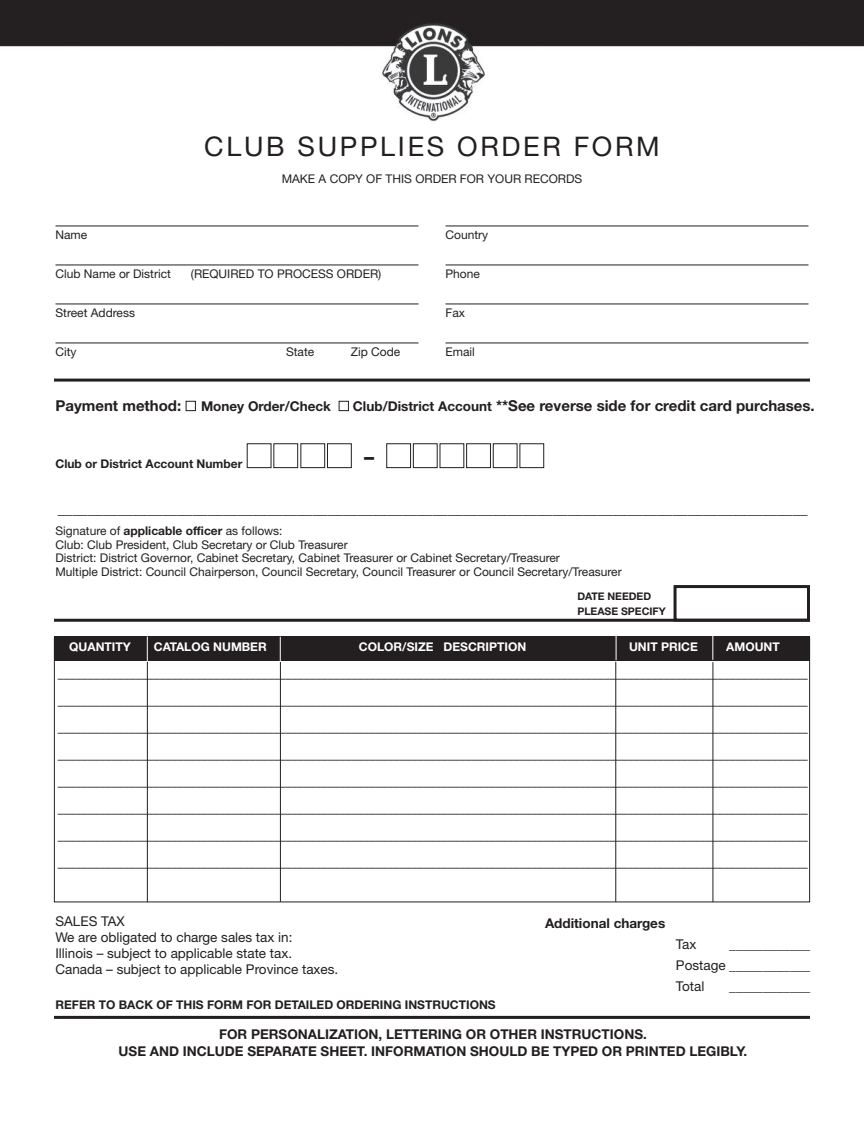
<style>
.page{position:relative;width:864px;height:1134px;background:#fff}
.page>*{position:absolute;margin:0;border:0;box-sizing:border-box;transform-origin:0 0}
.t1{font:34.5px "Helvetica Neue";color:#231f20}
.t2{font:27px "Helvetica Neue";letter-spacing:.1em;color:#231f20}
.t3{font:15px "Helvetica Neue";color:#231f20}
.t4{font:700 15px "Helvetica Neue";color:#231f20}
.t5{font:13.5px/16.2px "Helvetica Neue";color:#231f20;text-align:justify}
.t6{font:700 13.5px/16.5px "Helvetica Neue";color:#231f20;text-align:center}
.t7{font:700 12px "Times";color:#231f20}
.t8{font:12px/13.5px "Helvetica Neue";color:#231f20}
.t9{font:700 12px "Helvetica Neue";color:#231f20}
.t10{font:700 12px "Helvetica Neue";color:#fff}
.t11{font:700 10.5px/15px "Helvetica Neue";color:#231f20}
.s1{color:#fff}
.s2{font-size:13.5px}
.s3{font-weight:700}
</style>
<div class="page">
<img style="left:0;top:0;width:864px;height:122px">
<hr style="left:56px;top:226px;width:362px;height:1px;background:#231f20">
<hr style="left:56px;top:265px;width:362px;height:1px;background:#231f20">
<hr style="left:56px;top:304px;width:362px;height:1px;background:#231f20">
<hr style="left:56px;top:343px;width:362px;height:1px;background:#231f20">
<hr style="left:446px;top:226px;width:362px;height:1px;background:#231f20">
<hr style="left:446px;top:265px;width:362px;height:1px;background:#231f20">
<hr style="left:446px;top:304px;width:362px;height:1px;background:#231f20">
<hr style="left:446px;top:343px;width:362px;height:1px;background:#231f20">
<div style="left:54px;top:636px;width:756px;height:25px;background:#231f20"></div>
<div style="left:54px;top:637px;width:756px;height:265px;border:1px solid #231f20"></div>
<hr style="left:147px;top:662px;width:1px;height:240px;background:#231f20">
<hr style="left:280px;top:662px;width:1px;height:240px;background:#231f20">
<hr style="left:615px;top:662px;width:1px;height:240px;background:#231f20">
<hr style="left:713px;top:662px;width:1px;height:240px;background:#231f20">
<svg style="left:616px;top:636px;width:1px;height:24px"></svg>
<svg style="left:712px;top:636px;width:1px;height:24px"></svg>
<svg style="left:280px;top:637px;width:1px;height:24px"></svg>
<svg style="left:147px;top:636px;width:1px;height:25px"></svg>
<hr style="left:54px;top:1016px;width:756px;height:3px;background:#231f20">
<hr style="left:54px;top:379px;width:756px;height:3px;background:#231f20">
<hr style="left:54px;top:619px;width:756px;height:3px;background:#231f20">
<div style="left:674px;top:585px;width:136px;height:37px;border:3px solid #231f20"></div>
<h2 class="t2" style="left:204px;top:137px;width:457px">CLUB SUPPLIES ORDER FORM</h2>
<p class="t8" style="left:282px;top:173px;width:302px">MAKE A COPY OF THIS ORDER FOR YOUR RECORDS</p>
<p class="t8" style="left:56px;top:229px;width:33px">Name</p>
<p class="t8" style="left:56px;top:268px;width:117px">Club Name or District</p>
<p class="t8" style="left:191px;top:268px;width:192px">(REQUIRED TO PROCESS ORDER)</p>
<p class="t8" style="left:56px;top:307px;width:81px">Street Address</p>
<p class="t8" style="left:56px;top:346px;width:23px">City</p>
<p class="t8" style="left:286px;top:346px;width:30px">State</p>
<p class="t8" style="left:351px;top:346px;width:51px">Zip Code</p>
<p class="t8" style="left:446px;top:229px;width:44px">Country</p>
<p class="t8" style="left:446px;top:268px;width:36px">Phone</p>
<p class="t8" style="left:446px;top:307px;width:21px">Fax</p>
<p class="t8" style="left:446px;top:346px;width:31px">Email</p>
<p class="t4" style="left:56px;top:392px;width:761px">Payment method: <span class="s1">■</span> <span class="s2">Money Order/Check</span> <span class="s1">■</span> <span class="s2">Club/District Account</span> **See reverse side for credit card purchases.</p>
<h1 class="t1" style="left:246px;top:443px;width:300px"><span class="s1">■■■■</span> - <span class="s1">■■■■■■</span></h1>
<p class="t9" style="left:56px;top:452px;width:188px">Club or District Account Number</p>
<p class="t3" style="left:58px;top:503px;width:752px">____________________________________________________________________________________________________</p>
<p class="t8" style="left:56px;top:525px;width:568px">Signature of <span class="s3">applicable officer</span> as follows:<br>Club: Club President, Club Secretary or Club Treasurer<br>District: District Governor, Cabinet Secretary, Cabinet Treasurer or Cabinet Secretary/Treasurer<br>Multiple District: Council Chairperson, Council Secretary, Council Treasurer or Council Secretary/Treasurer</p>
<p class="t11" style="left:577px;top:588px;width:90px">DATE NEEDED<br>PLEASE SPECIFY</p>
<p class="t10" style="left:69px;top:636px;width:63px">QUANTITY</p>
<p class="t10" style="left:154px;top:636px;width:114px">CATALOG NUMBER</p>
<p class="t10" style="left:359px;top:636px;width:169px">COLOR/SIZE DESCRIPTION</p>
<p class="t10" style="left:629px;top:636px;width:70px">UNIT PRICE</p>
<p class="t10" style="left:726px;top:636px;width:55px">AMOUNT</p>
<p class="t7" style="left:58px;top:667px;width:751px">_____________________________________________________________________________________________________________________________</p>
<p class="t7" style="left:58px;top:694px;width:751px">_____________________________________________________________________________________________________________________________</p>
<p class="t7" style="left:58px;top:721px;width:751px">_____________________________________________________________________________________________________________________________</p>
<p class="t7" style="left:58px;top:748px;width:751px">_____________________________________________________________________________________________________________________________</p>
<p class="t7" style="left:58px;top:775px;width:751px">_____________________________________________________________________________________________________________________________</p>
<p class="t7" style="left:58px;top:802px;width:751px">_____________________________________________________________________________________________________________________________</p>
<p class="t7" style="left:58px;top:829px;width:751px">_____________________________________________________________________________________________________________________________</p>
<p class="t7" style="left:58px;top:856px;width:751px">_____________________________________________________________________________________________________________________________</p>
<p class="t5" style="left:56px;top:914px;width:284px;text-align:left">SALES TAX<br>We are obligated to charge sales tax in:<br>Illinois – subject to applicable state tax.<br>Canada – subject to applicable Province taxes.</p>
<p class="t9" style="left:56px;top:994px;width:442px">REFER TO BACK OF THIS FORM FOR DETAILED ORDERING INSTRUCTIONS</p>
<p class="t6" style="left:119px;top:1026px;width:630px">FOR PERSONALIZATION, LETTERING OR OTHER INSTRUCTIONS.<br>USE AND INCLUDE SEPARATE SHEET. INFORMATION SHOULD BE TYPED OR PRINTED LEGIBLY.</p>
<p class="t6" style="left:545px;top:914px;width:122px">Additional charges</p>
<p class="t5" style="left:676px;top:938px;width:22px">Tax</p>
<p class="t5" style="left:676px;top:935px;width:136px;line-height:21px;text-indent:53px">____________ Postage ____________ Total</p>
<p class="t5" style="left:729px;top:980px;width:82px">____________</p>
</div>
